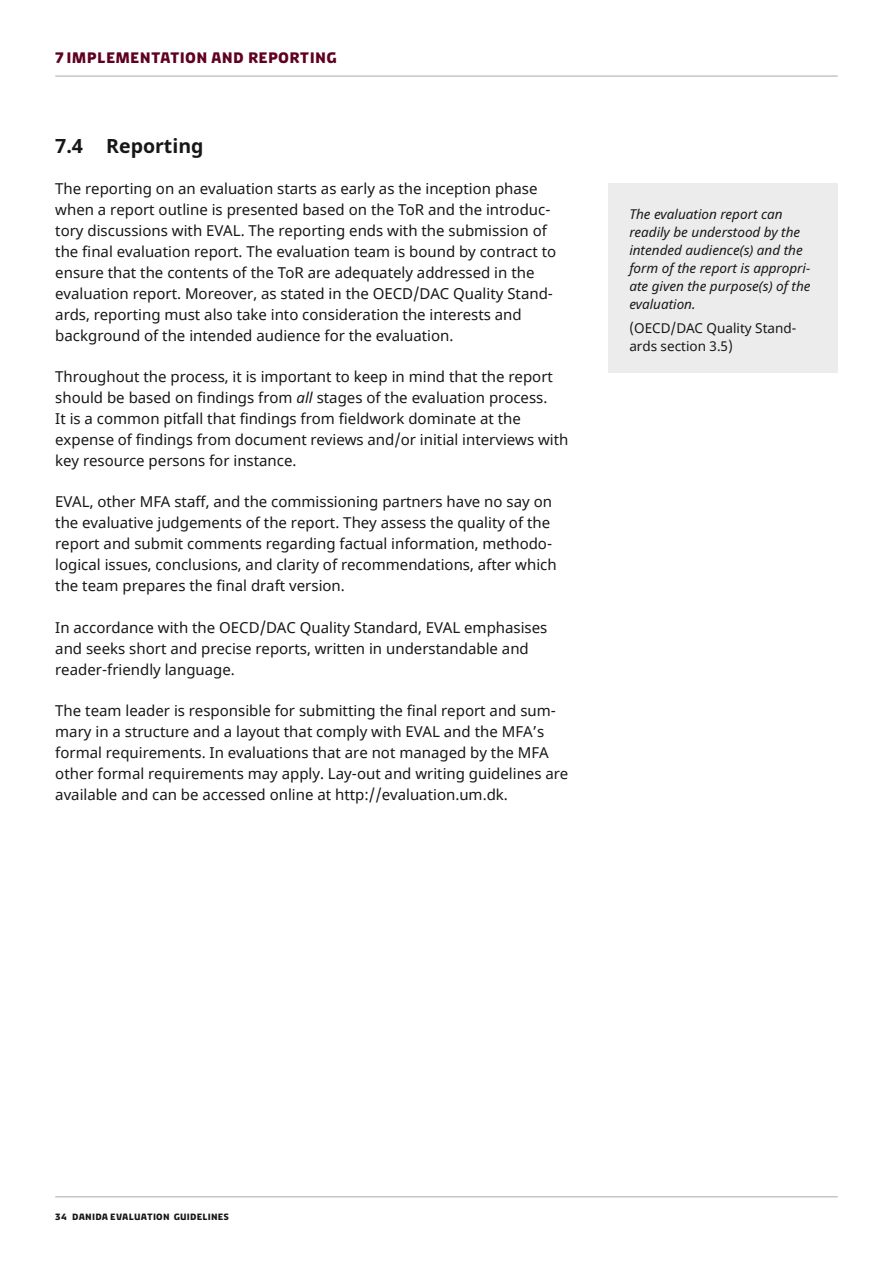
<style>
.page{position:relative;width:893px;height:1263px;background:#fff}
.page>*{position:absolute;margin:0;border:0;box-sizing:border-box;transform-origin:0 0}
.t1{font:700 19.5px "Noto Sans";color:#181716}
.Body_Noto_serif{font:15px/21px "Noto Sans";color:#181716}
.Trompet{font:700 15px "Diplomacy";letter-spacing:.02em;color:#5f0021}
.t2{font:italic 13.5px/18px "Noto Sans";color:#181716}
.t3{font:13.5px/18px "Noto Sans";color:#181716}
.t4{font:700 9px "Diplomacy";letter-spacing:.02em;color:#181716}
.s1{font-style:italic}
</style>
<div class="page">
<hr style="left:55px;top:75px;width:783px;height:2px;background:#c5c6c6">
<hr style="left:55px;top:1196px;width:783px;height:1px;background:#c5c6c6">
<div style="left:608px;top:183px;width:230px;height:190px;background:#ececec"></div>
<p class="Trompet" style="left:55px;top:48px;width:283px">7 IMPLEMENTATION AND REPORTING</p>
<p class="t1" style="left:55px;top:132px;width:150px">7.4 Reporting</p>
<p class="Body_Noto_serif" style="left:55px;top:178px;width:502px">The reporting on an evaluation starts as early as the inception phase when a report outline is presented based on the ToR and the introduc&shy;tory discussions with EVAL. The reporting ends with the submission of the final evaluation report. The evaluation team is bound by contract to ensure that the contents of the ToR are adequately addressed in the evaluation report. Moreover, as stated in the OECD/DAC Quality Stand&shy;ards, reporting must also take into consideration the interests and background of the intended audience for the evaluation.</p>
<p class="Body_Noto_serif" style="left:55px;top:367px;width:515px">Throughout the process, it is important to keep in mind that the report should be based on findings from <span class="s1">all</span> stages of the evaluation process.<br>It is a common pitfall that findings from fieldwork dominate at the expense of findings from document reviews and/or initial interviews with key resource persons for instance.</p>
<p class="Body_Noto_serif" style="left:55px;top:492px;width:503px">EVAL, other MFA staff, and the commissioning partners have no say on the evaluative judgements of the report. They assess the quality of the report and submit comments regarding factual information, methodo&shy;logical issues, conclusions, and clarity of recommendations, after which the team prepares the final draft version.</p>
<p class="Body_Noto_serif" style="left:55px;top:617px;width:494px">In accordance with the OECD/DAC Quality Standard, EVAL emphasises and seeks short and precise reports, written in understandable and reader-friendly language.</p>
<p class="Body_Noto_serif" style="left:55px;top:700px;width:515px">The team leader is responsible for submitting the final report and sum&shy;mary in a structure and a layout that comply with EVAL and the MFA’s formal requirements. In evaluations that are not managed by the MFA other formal requirements may apply. Lay-out and writing guidelines are available and can be accessed online at http://evaluation.um.dk.</p>
<p class="t2" style="left:629px;top:205px;width:183px">The evaluation report can readily be understood by the intended audience(s) and the form of the report is appropri&shy;ate given the purpose(s) of the evaluation.</p>
<p class="t3" style="left:629px;top:320px;width:169px">(OECD/DAC Quality Stand&shy;ards section 3.5)</p>
<p class="t4" style="left:55px;top:1211px;width:175px">34 DANIDA EVALUATION GUIDELINES</p>
</div>
